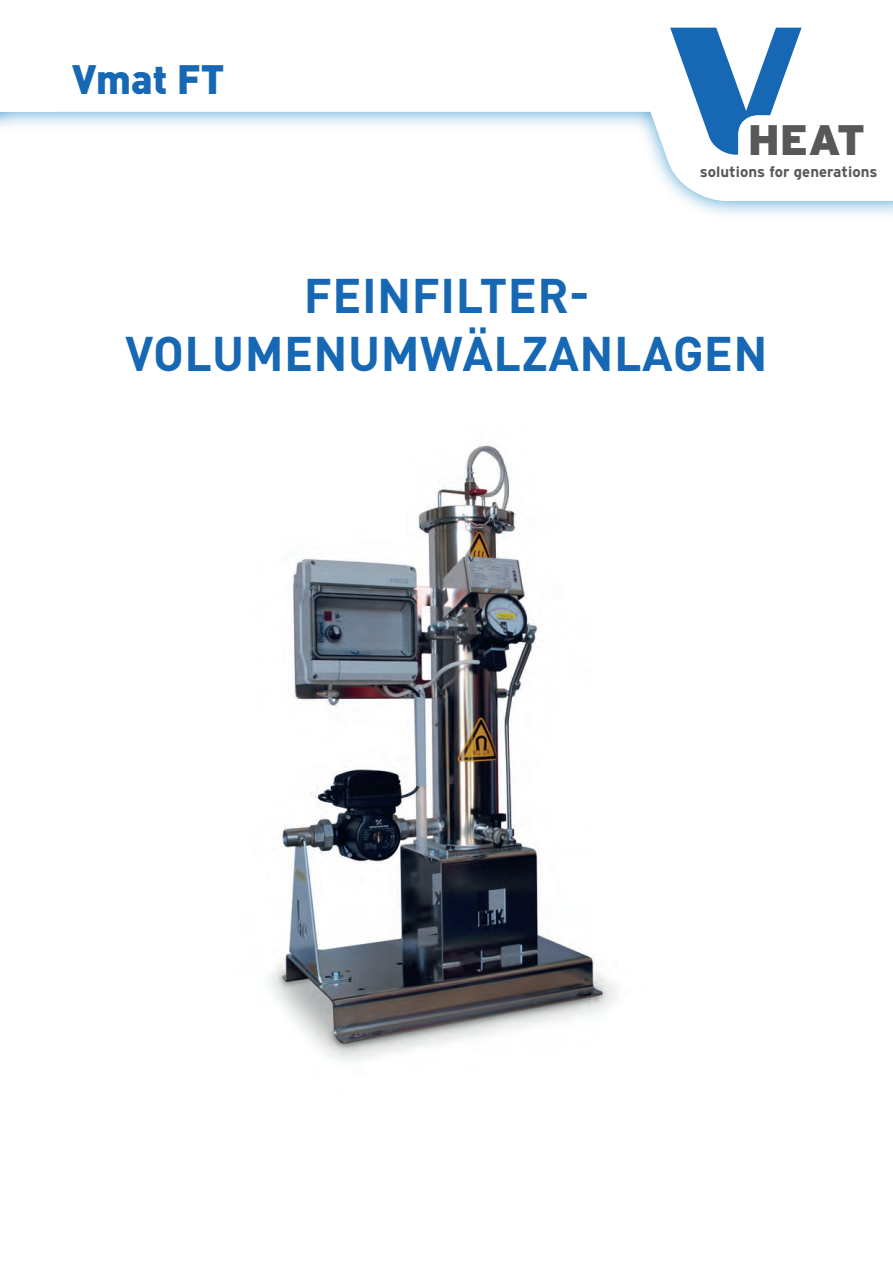
<style>
.page{position:relative;width:893px;height:1263px;background:#fff}
.page>*{position:absolute;margin:0;border:0;box-sizing:border-box;transform-origin:0 0}
.t1{font:700 48px/57.6px "DIN Pro";letter-spacing:.01em;color:#1768b4;text-align:center}
.t2{font:900 42.6px "Interstate";color:#57585a}
.t3{font:900 40.5px "DIN Pro";color:#1768b4}
.t4{font:700 15px "Interstate";color:#57585a}
</style>
<div class="page">
<div style="left:0;top:0;width:893px;height:221px;background:#007ac0;opacity:.75"></div>
<svg style="left:0;top:0;width:893px;height:201px"></svg>
<svg style="left:583px;top:0;width:289px;height:201px"></svg>
<svg style="left:670px;top:28px;width:202px;height:132px"></svg>
<img style="left:270px;top:444px;width:346px;height:617px">
<div style="left:0;top:0;width:20px;height:132px;background:#007ac0;opacity:.75"></div>
<div style="left:0;top:0;width:53px;height:112px;background:#fff"></div>
<p class="t3" style="left:72px;top:51px;width:154px">Vmat FT</p>
<p class="t2" style="left:748px;top:115px;width:119px">HEAT</p>
<p class="t4" style="left:700px;top:163px;width:179px">solutions for generations</p>
<p class="t1" style="left:125px;top:265px;width:644px">FEINFILTER-<br>VOLUMENUMWÄLZANLAGEN</p>
</div>
